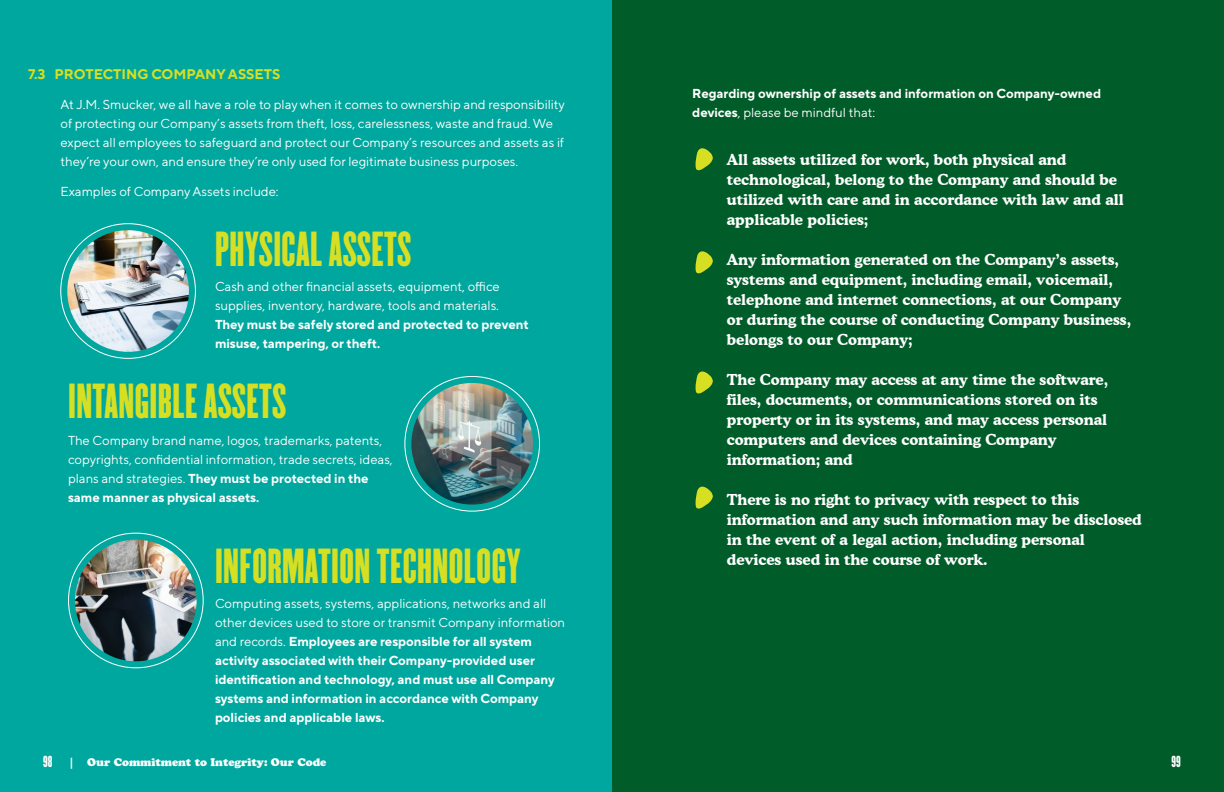
<style>
.page{position:relative;width:1224px;height:792px;background:#fff}
.page>*{position:absolute;margin:0;border:0;box-sizing:border-box;transform-origin:0 0}
.t1{font:43px "Champion Featherweight";letter-spacing:.01em;color:#d7df23}
.t2{font:700 15px/20px "Cooper BT";color:#fff}
.t3{font:700 14px "TT Norms Pro";color:#d7df23}
.t4{font:14px "Champion Featherweight";color:#fff}
.t5{font:13px/19px "TT Norms Pro";color:#fff}
.t6{font:700 13px/19px "TT Norms Pro";color:#fff}
.t7{font:11px "Cooper Black Std";color:#fff}
.s1{font-weight:700}
.s2{font-weight:400}
</style>
<div class="page">
<div style="left:0;top:0;width:612px;height:792px;background:#00a79e"></div>
<img style="left:67px;top:230px;width:122px;height:122px;border-radius:61px">
<img style="left:411px;top:383px;width:122px;height:122px;border-radius:61px">
<img style="left:75px;top:540px;width:122px;height:121px;border-radius:61px">
<div style="left:612px;top:0;width:612px;height:792px;background:#005d29"></div>
<svg style="left:696px;top:148px;width:17px;height:22px"></svg>
<svg style="left:696px;top:251px;width:17px;height:22px"></svg>
<svg style="left:696px;top:372px;width:17px;height:21px"></svg>
<svg style="left:696px;top:487px;width:17px;height:22px"></svg>
<p class="t3" style="left:28px;top:65px;width:254px">7.3 PROTECTING COMPANY ASSETS</p>
<p class="t5" style="left:60px;top:94px;width:506px">At J.M. Smucker, we all have a role to play when it comes to ownership and responsibility of protecting our Company’s assets from theft, loss, carelessness, waste and fraud. We expect all employees to safeguard and protect our Company’s resources and assets as if they’re your own, and ensure they’re only used for legitimate business purposes.</p>
<p class="t5" style="left:60px;top:182px;width:220px">Examples of Company Assets include:</p>
<h1 class="t1" style="left:215px;top:218px;width:198px">PHYSICAL ASSETS</h1>
<p class="t5" style="left:215px;top:277px;width:286px">Cash and other financial assets, equipment, office supplies, inventory, hardware, tools and materials.</p>
<p class="t6" style="left:215px;top:315px;width:315px">They must be safely stored and protected to prevent misuse, tampering, or theft.</p>
<h1 class="t1" style="left:68px;top:370px;width:220px">INTANGIBLE ASSETS</h1>
<p class="t5" style="left:68px;top:431px;width:326px">The Company brand name, logos, trademarks, patents, copyrights, confidential information, trade secrets, ideas, plans and strategies. <span class="s1">They must be protected in the same manner as physical assets.</span></p>
<h1 class="t1" style="left:215px;top:535px;width:307px">INFORMATION TECHNOLOGY</h1>
<p class="t6" style="left:215px;top:594px;width:352px"><span class="s2">Computing assets, systems, applications, networks and all other devices used to store or transmit Company information and records.</span> Employees are responsible for all system activity associated with their Company-provided user identification and technology, and must use all Company systems and information in accordance with Company policies and applicable laws.</p>
<p class="t6" style="left:692px;top:84px;width:410px">Regarding ownership of assets and information on Company-owned devices<span class="s2">, please be mindful that:</span></p>
<p class="t2" style="left:727px;top:150px;width:398px">All assets utilized for work, both physical and technological, belong to the Company and should be utilized with care and in accordance with law and all applicable policies;</p>
<p class="t2" style="left:727px;top:250px;width:406px">Any information generated on the Company’s assets, systems and equipment, including email, voicemail, telephone and internet connections, at our Company or during the course of conducting Company business, belongs to our Company;</p>
<p class="t2" style="left:727px;top:370px;width:383px">The Company may access at any time the software, files, documents, or communications stored on its property or in its systems, and may access personal computers and devices containing Company information; and</p>
<p class="t2" style="left:727px;top:490px;width:416px">There is no right to privacy with respect to this information and any such information may be disclosed in the event of a legal action, including personal devices used in the course of work.</p>
<p class="t4" style="left:43px;top:751px;width:11px">98</p>
<p class="t7" style="left:69px;top:755px;width:259px">| Our Commitment to Integrity: Our Code</p>
<p class="t4" style="left:1172px;top:751px;width:11px">99</p>
</div>
